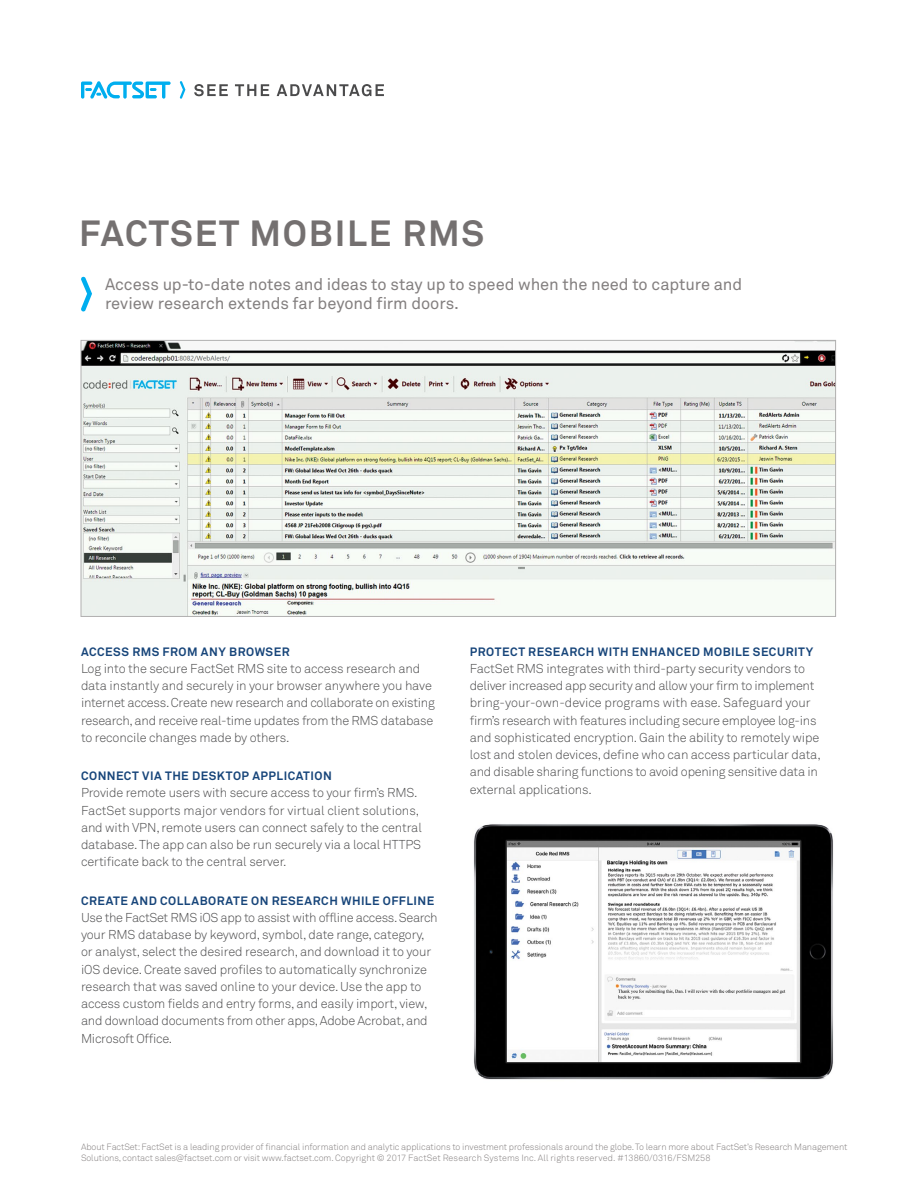
<style>
.page{position:relative;width:918px;height:1188px;background:#fff}
.page>*{position:absolute;margin:0;border:0;box-sizing:border-box;transform-origin:0 0}
.t1{font:700 36px "Akkurat Pro";letter-spacing:.05em;color:#747070}
.t2{font:16.5px/18.8px "Akkurat Pro";letter-spacing:-.005em;color:#837f7f}
.t3{font:12.75px/17.2px "Akkurat Light Pro";letter-spacing:-.01em;color:#4b4b4c}
.t4{font:700 12px "Akkurat Pro";letter-spacing:.04em;color:#17457a}
.t5{font:9px/11.2px "Akkurat Light Pro";letter-spacing:-.01em;color:#837f7f}
</style>
<div class="page">
<svg style="left:194px;top:84px;width:34px;height:12px"></svg>
<svg style="left:235px;top:84px;width:34px;height:12px"></svg>
<svg style="left:277px;top:84px;width:107px;height:12px"></svg>
<svg style="left:81px;top:81px;width:90px;height:18px"></svg>
<svg style="left:180px;top:81px;width:5px;height:18px"></svg>
<svg style="left:81px;top:277px;width:11px;height:34px"></svg>
<img style="left:474px;top:824px;width:359px;height:256px">
<img style="left:83px;top:342px;width:751px;height:273px">
<h1 class="t1" style="left:79px;top:211px;width:406px">FACTSET MOBILE RMS</h1>
<p class="t2" style="left:105px;top:275px;width:639px">Access up-to-date notes and ideas to stay up to speed when the need to capture and review research extends far beyond firm doors.</p>
<p class="t4" style="left:81px;top:644px;width:210px">ACCESS RMS FROM ANY BROWSER</p>
<p class="t3" style="left:81px;top:660px;width:355px">Log into the secure FactSet RMS site to access research and data instantly and securely in your browser anywhere you have internet access. Create new research and collaborate on existing research, and receive real-time updates from the RMS database to reconcile changes made by others.</p>
<p class="t4" style="left:81px;top:768px;width:252px">CONNECT VIA THE DESKTOP APPLICATION</p>
<p class="t3" style="left:81px;top:784px;width:342px">Provide remote users with secure access to your firm’s RMS.<br>FactSet supports major vendors for virtual client solutions, and with VPN, remote users can connect safely to the central database. The app can also be run securely via a local HTTPS certificate back to the central server.</p>
<p class="t4" style="left:81px;top:893px;width:355px">CREATE AND COLLABORATE ON RESEARCH WHILE OFFLINE</p>
<p class="t3" style="left:81px;top:909px;width:358px">Use the FactSet RMS iOS app to assist with offline access. Search your RMS database by keyword, symbol, date range, category, or analyst, select the desired research, and download it to your iOS device. Create saved profiles to automatically synchronize research that was saved online to your device. Use the app to access custom fields and entry forms, and easily import, view, and download documents from other apps, Adobe Acrobat, and Microsoft Office.</p>
<p class="t4" style="left:470px;top:644px;width:345px">PROTECT RESEARCH WITH ENHANCED MOBILE SECURITY</p>
<p class="t3" style="left:470px;top:660px;width:353px">FactSet RMS integrates with third-party security vendors to deliver increased app security and allow your firm to implement bring-your-own-device programs with ease. Safeguard your firm’s research with features including secure employee log-ins and sophisticated encryption. Gain the ability to remotely wipe lost and stolen devices, define who can access particular data, and disable sharing functions to avoid opening sensitive data in external applications.</p>
<p class="t5" style="left:81px;top:1141px;width:768px">About FactSet: FactSet is a leading provider of financial information and analytic applications to investment professionals around the globe. To learn more about FactSet’s Research Management<br>Solutions, contact sales@factset.com or visit www.factset.com. Copyright © 2017 FactSet Research Systems Inc. All rights reserved. #13860/0316/FSM258</p>
</div>
